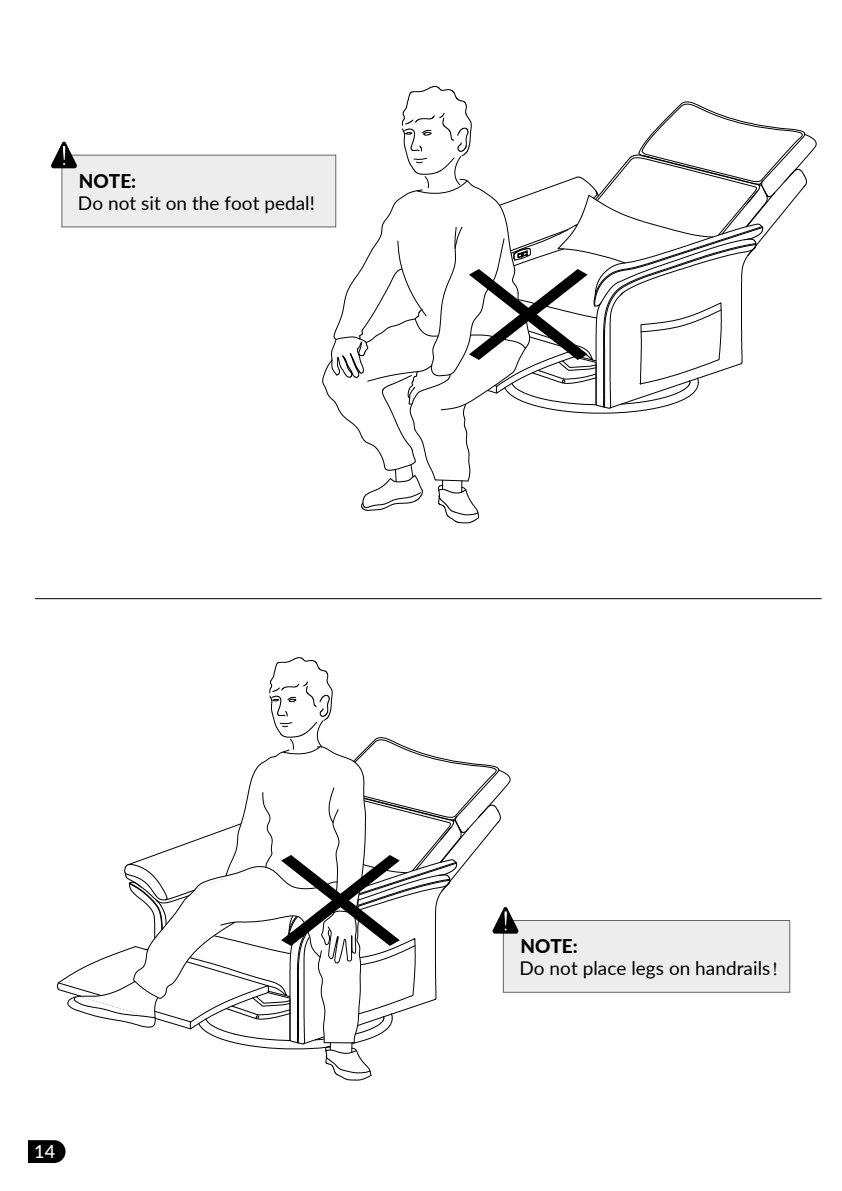
<style>
.page{position:relative;width:842px;height:1191px;background:#fff}
.page>*{position:absolute;margin:0;border:0;box-sizing:border-box;transform-origin:0 0}
.t1{font:19px/22.2px "Lato";color:#000}
.t2{font:800 19px "Lato";color:#000}
.t3{font:500 18px "Lato";color:#fff}
.s1{font-weight:800}
.s2{font-family:"Adobe Song Std";font-weight:300}
</style>
<div class="page">
<div style="left:503px;top:920px;width:287px;height:72px;background:#ededed;border:1px solid #666"></div>
<svg style="left:28px;top:1140px;width:38px;height:23px"></svg>
<hr style="left:35px;top:598px;width:786px;height:1px;background:#000">
<div style="left:62px;top:155px;width:274px;height:72px;background:#ededed;border:1px solid #666"></div>
<svg style="left:51px;top:142px;width:26px;height:26px"></svg>
<svg style="left:57px;top:657px;width:461px;height:424px"></svg>
<svg style="left:322px;top:86px;width:495px;height:437px"></svg>
<p class="t2" style="left:79px;top:167px;width:59px">NOTE:</p>
<p class="t1" style="left:78px;top:191px;width:238px">Do not sit on the foot pedal!</p>
<p class="t3" style="left:34px;top:1138px;width:22px">14</p>
<p class="t1" style="left:519px;top:934px;width:271px"><span class="s1">NOTE:<br></span>Do not place legs on handrails<span class="s2">！</span></p>
</div>
